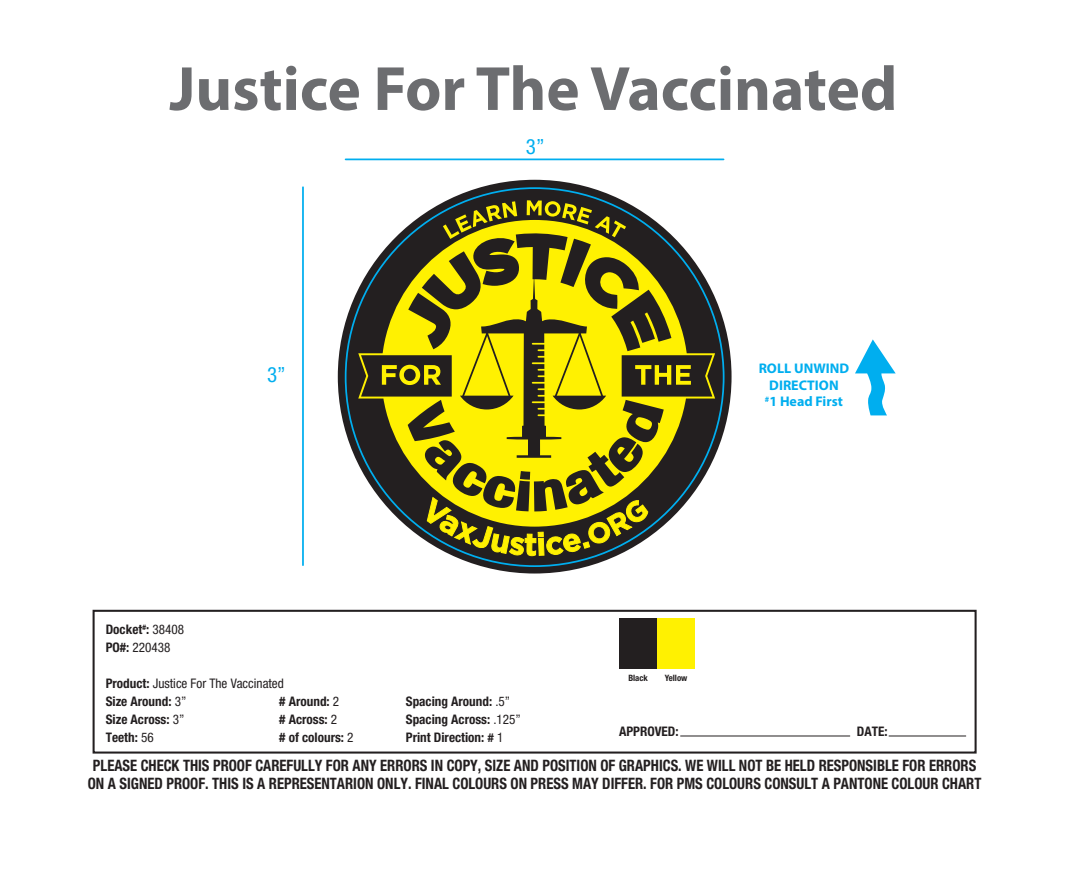
<style>
.page{position:relative;width:1071px;height:882px;background:#fff}
.page>*{position:absolute;margin:0;border:0;box-sizing:border-box;transform-origin:0 0}
.t1{font:700 63px "Myriad Pro";color:#6c6d70}
.t2{font:condensed 21px "Helvetica Neue";color:#00aeef}
.t3{font:700 condensed 15.75px/17.5px "Helvetica Neue";color:#231f20;text-align:center;scale:.93 1}
.t4{font:700 14px/16.8px "Myriad Pro";color:#00aeef;text-align:center}
.t5{font:700 condensed 13.12px "Helvetica Neue";color:#231f20}
.t6{font:condensed 13.12px "Helvetica Neue";color:#231f20}
.t7{font:700 condensed 8.75px "Helvetica Neue";color:#231f20}
.s1{font-weight:400}
.s2{font-weight:700}
.s3{font-family:"Myriad Pro";font-stretch:normal}
</style>
<div class="page">
<hr style="left:681px;top:736px;width:169px;height:1px;background:#231f20">
<hr style="left:889px;top:736px;width:77px;height:1px;background:#231f20">
<div style="left:619px;top:619px;width:38px;height:50px;background:#231f20"></div>
<div style="left:93px;top:610px;width:884px;height:144px;border:2px solid #231f20"></div>
<div style="left:657px;top:619px;width:38px;height:50px;background:#fff101"></div>
<hr style="left:302px;top:187px;width:2px;height:378px;background:#00aeef">
<hr style="left:346px;top:159px;width:378px;height:1px;background:#00aeef">
<svg style="left:855px;top:339px;width:41px;height:76px"></svg>
<svg style="left:338px;top:180px;width:394px;height:394px;background:#233138"></svg>
<svg style="left:358px;top:200px;width:357px;height:368px;background:#948e32"></svg>
<h1 class="t1" style="left:170px;top:48px;width:729px">Justice For The Vaccinated</h1>
<h2 class="t2" style="left:267px;top:363px;width:20px">3”</h2>
<h2 class="t2" style="left:526px;top:135px;width:20px">3”</h2>
<p class="t4" style="left:759px;top:359px;width:92px">ROLL UNWIND<br>DIRECTION<br><sup>#</sup>1 Head First</p>
<p class="t5" style="left:106px;top:622px;width:80px">Docket<sup>#</sup>: <span class="s1">38408</span></p>
<p class="t6" style="left:106px;top:640px;width:66px"><span class="s2">PO#:</span> 220438</p>
<p class="t6" style="left:106px;top:676px;width:180px"><span class="s2">Product:</span> Justice For The Vaccinated</p>
<p class="t7" style="left:628px;top:672px;width:21px">Black</p>
<p class="t7" style="left:665px;top:672px;width:24px">Yellow</p>
<p class="t5" style="left:106px;top:693px;width:82px">Size Around: <span class="s1">3”</span></p>
<p class="t5" style="left:279px;top:693px;width:62px"># Around: <span class="s1">2</span></p>
<p class="t5" style="left:406px;top:693px;width:106px">Spacing Around: <span class="s1">.5”</span></p>
<p class="t5" style="left:106px;top:711px;width:80px">Size Across: <span class="s1">3”</span></p>
<p class="t5" style="left:279px;top:711px;width:60px"># Across: <span class="s1">2</span></p>
<p class="t5" style="left:406px;top:711px;width:117px">Spacing Across: <span class="s1">.125”</span></p>
<p class="t5" style="left:106px;top:729px;width:50px">Teeth: <span class="s1">56</span></p>
<p class="t5" style="left:279px;top:729px;width:76px"># of colours: <span class="s1">2</span></p>
<p class="t5" style="left:406px;top:729px;width:99px">Print Direction: <span class="s3">#</span> <span class="s1">1</span></p>
<p class="t5" style="left:619px;top:723px;width:61px">APPROVED:</p>
<p class="t5" style="left:857px;top:723px;width:32px">DATE:</p>
<p class="t3" style="left:88px;top:757px;width:962px">PLEASE CHECK THIS PROOF CAREFULLY FOR ANY ERRORS IN COPY, SIZE AND POSITION OF GRAPHICS. WE WILL NOT BE HELD RESPONSIBLE FOR ERRORS<br>ON A SIGNED PROOF. THIS IS A REPRESENTARION ONLY. FINAL COLOURS ON PRESS MAY DIFFER. FOR PMS COLOURS CONSULT A PANTONE COLOUR CHART</p>
</div>
